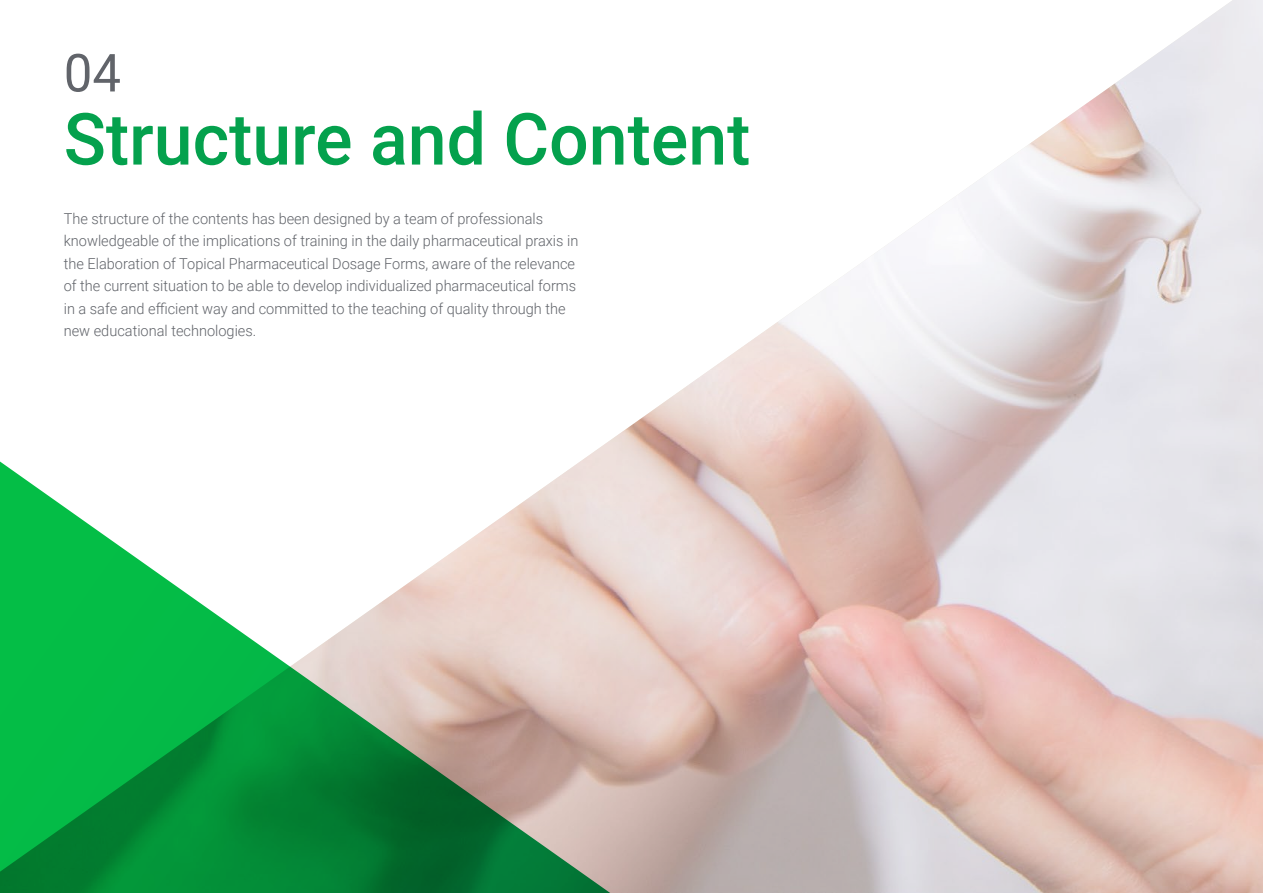
<style>
.page{position:relative;width:1263px;height:893px;background:#fff}
.page>*{position:absolute;margin:0;border:0;box-sizing:border-box;transform-origin:0 0}
.t1{font:500 72px "Roboto";color:#04a14d}
.t2{font:52.5px "Roboto";color:#61646a}
.t3{font:300 15px/22.5px "Roboto";color:#61646a}
</style>
<div class="page">
<img style="left:602px;top:0;width:661px;height:893px">
<svg style="left:0;top:446px;width:640px;height:447px"></svg>
<h2 class="t2" style="left:64px;top:36px;width:59px">04</h2>
<h1 class="t1" style="left:64px;top:89px;width:688px">Structure and Content</h1>
<p class="t3" style="left:64px;top:207px;width:516px">The structure of the contents has been designed by a team of professionals knowledgeable of the implications of training in the daily pharmaceutical praxis in the Elaboration of Topical Pharmaceutical Dosage Forms, aware of the relevance of the current situation to be able to develop individualized pharmaceutical forms in a safe and efficient way and committed to the teaching of quality through the new educational technologies.</p>
</div>
